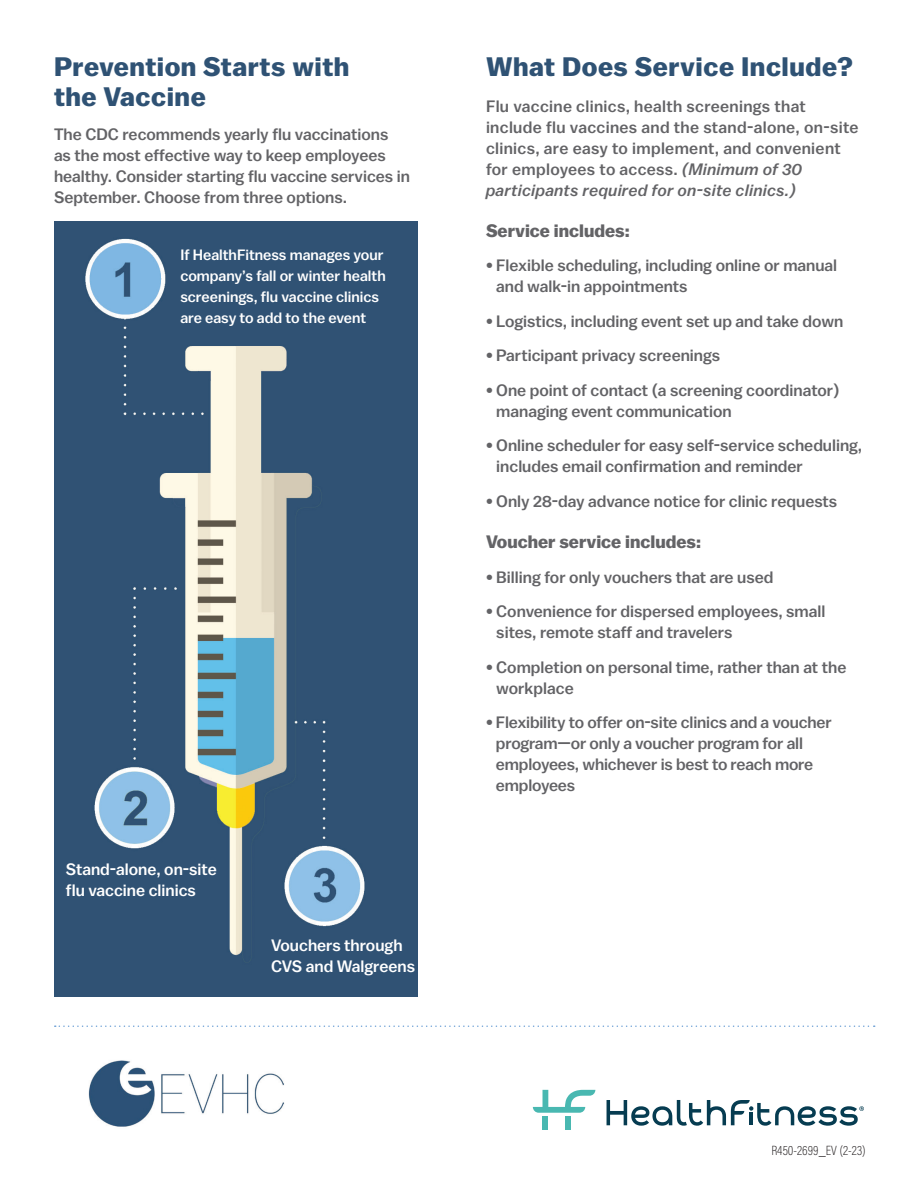
<style>
.page{position:relative;width:918px;height:1188px;background:#fff}
.page>*{position:absolute;margin:0;border:0;box-sizing:border-box;transform-origin:0 0}
.HB_Title{font:700 26.7px/30px "Balto";letter-spacing:.02em;color:#2f5274}
.HB_Bullet_Copy{font:700 18px "Balto";color:#636366}
.HB_Bullet_Copy-2{font:500 16.5px/21px "Balto";color:#636366}
.HB_Bullet_Copy-3{font:500 16.5px/21px "Balto";letter-spacing:.02em;color:#636366}
.HB_Bullet_Copy-4{font:500 16.5px/21px "Balto";color:#fff}
.HB_Bullet_Copy-5{font:500 15px/21px "Balto";color:#fff}
.t1{font:200 13.5px "Acumin Pro Cond";letter-spacing:.005em;color:#231f20}
.s1{font-style:italic}
</style>
<div class="page">
<div style="left:543px;top:1117px;width:5px;height:13px;background:#49b8b1"></div>
<svg style="left:533px;top:1090px;width:62px;height:23px"></svg>
<div style="left:565px;top:1117px;width:6px;height:13px;background:#49b8b1"></div>
<svg style="left:607px;top:1100px;width:257px;height:26px"></svg>
<img style="left:54px;top:221px;width:364px;height:776px">
<svg style="left:55px;top:1025px;width:820px;height:2px"></svg>
<img style="left:88px;top:1060px;width:196px;height:67px">
<p class="HB_Title" style="left:54px;top:51px;width:297px">Prevention Starts with the Vaccine</p>
<p class="HB_Bullet_Copy-2" style="left:54px;top:123px;width:358px">The CDC recommends yearly flu vaccinations<br>as the most effective way to keep employees healthy. Consider starting flu vaccine services in September. Choose from three options.</p>
<p class="HB_Bullet_Copy-5" style="left:180px;top:244px;width:207px">If HealthFitness manages your company’s fall or winter health screenings, flu vaccine clinics are easy to add to the event</p>
<p class="HB_Bullet_Copy-4" style="left:66px;top:858px;width:152px">Stand-alone, on-site flu vaccine clinics</p>
<p class="HB_Bullet_Copy-4" style="left:271px;top:934px;width:146px">Vouchers through<br>CVS and Walgreens</p>
<p class="HB_Title" style="left:486px;top:51px;width:369px">What Does Service Include?</p>
<p class="HB_Bullet_Copy-3" style="left:486px;top:95px;width:374px">Flu vaccine clinics, health screenings that include flu vaccines and the stand-alone, on-site clinics, are easy to implement, and convenient for employees to access. <span class="s1">(Minimum of 30 participants required for on-site clinics.)</span></p>
<p class="HB_Bullet_Copy" style="left:486px;top:220px;width:146px">Service includes:</p>
<p class="HB_Bullet_Copy-2" style="left:496px;top:255px;width:342px;text-indent:-10px">• Flexible scheduling, including online or manual and walk-in appointments</p>
<p class="HB_Bullet_Copy-2" style="left:486px;top:310px;width:359px">• Logistics, including event set up and take down</p>
<p class="HB_Bullet_Copy-2" style="left:486px;top:345px;width:236px">• Participant privacy screenings</p>
<p class="HB_Bullet_Copy-2" style="left:496px;top:379px;width:345px;text-indent:-10px">• One point of contact (a screening coordinator) managing event communication</p>
<p class="HB_Bullet_Copy-2" style="left:496px;top:435px;width:368px;text-indent:-10px">• Online scheduler for easy self-service scheduling, includes email confirmation and reminder</p>
<p class="HB_Bullet_Copy-2" style="left:486px;top:490px;width:353px">• Only 28-day advance notice for clinic requests</p>
<p class="HB_Bullet_Copy" style="left:486px;top:531px;width:217px">Voucher service includes:</p>
<p class="HB_Bullet_Copy-2" style="left:486px;top:566px;width:289px">• Billing for only vouchers that are used</p>
<p class="HB_Bullet_Copy-2" style="left:496px;top:601px;width:331px;text-indent:-10px">• Convenience for dispersed employees, small sites, remote staff and travelers</p>
<p class="HB_Bullet_Copy-2" style="left:496px;top:656px;width:352px;text-indent:-10px">• Completion on personal time, rather than at the workplace</p>
<p class="HB_Bullet_Copy-2" style="left:496px;top:712px;width:337px;text-indent:-10px">• Flexibility to offer on-site clinics and a voucher program—or only a voucher program for all employees, whichever is best to reach more employees</p>
<p class="t1" style="left:771px;top:1141px;width:96px">R450-2699_EV (2-23)</p>
</div>
